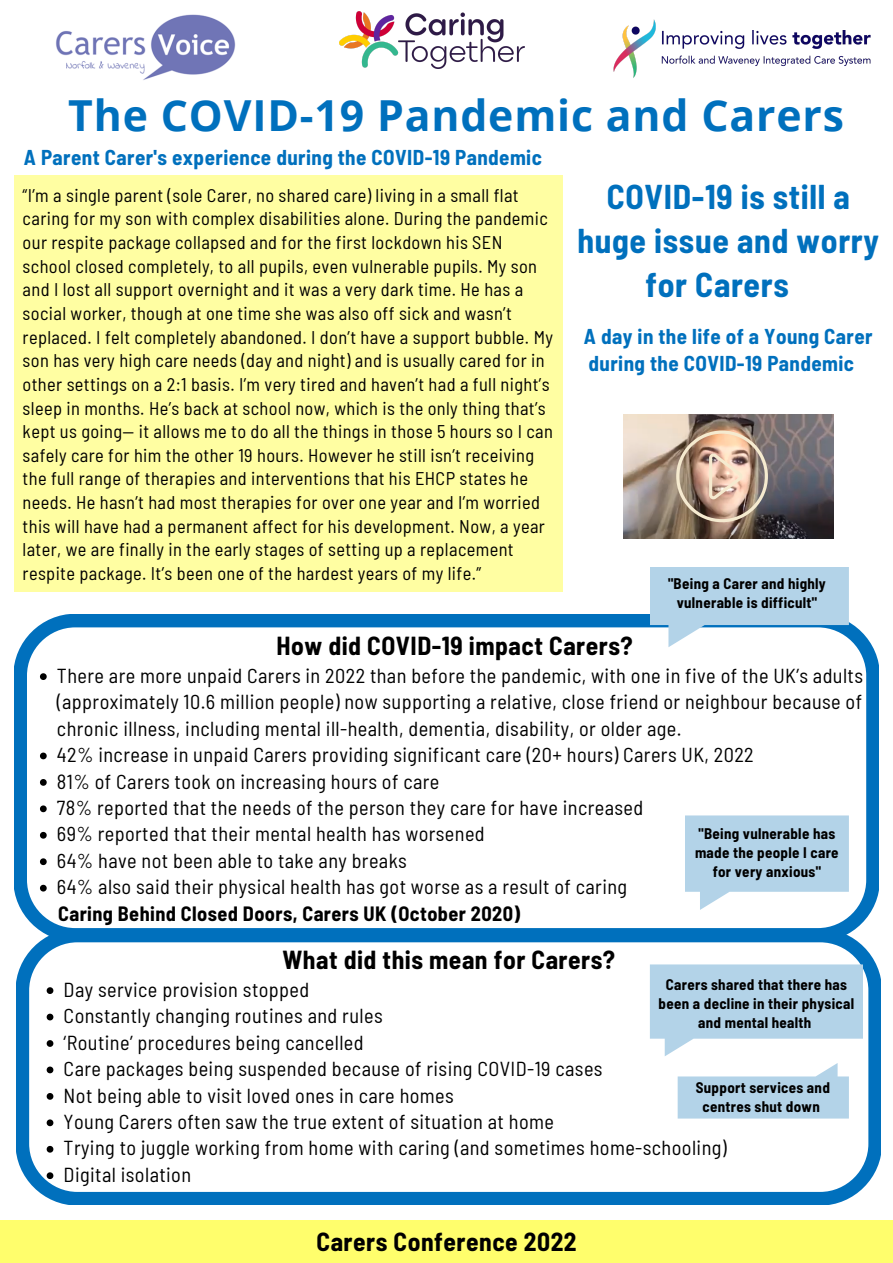
<style>
.page{position:relative;width:893px;height:1263px;background:#fff}
.page>*{position:absolute;margin:0;border:0;box-sizing:border-box;transform-origin:0 0}
.t1{font:700 42.75px "Open Sans";letter-spacing:.02em;color:#0070bd}
.t2{font:700 semi-condensed 33.67px "Barlow";letter-spacing:.02em;color:#0070bd}
.t3{font:700 semi-condensed 25.5px "Barlow";letter-spacing:.02em;color:#000}
.t4{font:700 semi-condensed 21px/27px "Barlow";letter-spacing:.02em;color:#0070bd}
.t5{font:semi-condensed 20.25px/26.4px "Barlow";letter-spacing:.02em;color:#000}
.t6{font:700 semi-condensed 20.25px "Barlow";letter-spacing:.02em;color:#000}
.t7{font:semi-condensed 18.38px/23.6px "Barlow";letter-spacing:.02em;color:#000}
.t8{font:700 semi-condensed 15px/19.1px "Barlow";letter-spacing:.02em;color:#000;text-align:center}
</style>
<div class="page">
<svg style="left:14px;top:615px;width:865px;height:314px"></svg>
<img style="left:56px;top:14px;width:180px;height:66px">
<svg style="left:40px;top:673px;width:7px;height:7px"></svg>
<svg style="left:40px;top:752px;width:7px;height:7px"></svg>
<svg style="left:40px;top:779px;width:7px;height:7px"></svg>
<svg style="left:40px;top:805px;width:7px;height:7px"></svg>
<svg style="left:40px;top:832px;width:7px;height:7px"></svg>
<svg style="left:40px;top:858px;width:7px;height:7px"></svg>
<svg style="left:40px;top:885px;width:7px;height:6px"></svg>
<div style="left:14px;top:175px;width:549px;height:417px;background:#fffea2"></div>
<svg style="left:650px;top:567px;width:199px;height:80px"></svg>
<svg style="left:16px;top:929px;width:865px;height:275px"></svg>
<svg style="left:47px;top:987px;width:6px;height:7px"></svg>
<svg style="left:47px;top:1014px;width:6px;height:6px"></svg>
<svg style="left:47px;top:1040px;width:6px;height:7px"></svg>
<svg style="left:47px;top:1066px;width:6px;height:7px"></svg>
<svg style="left:47px;top:1093px;width:6px;height:7px"></svg>
<svg style="left:47px;top:1119px;width:6px;height:7px"></svg>
<svg style="left:47px;top:1146px;width:6px;height:6px"></svg>
<svg style="left:47px;top:1172px;width:6px;height:7px"></svg>
<svg style="left:685px;top:815px;width:164px;height:95px"></svg>
<svg style="left:677px;top:1063px;width:172px;height:55px"></svg>
<svg style="left:650px;top:964px;width:213px;height:92px"></svg>
<img style="left:613px;top:19px;width:258px;height:59px">
<img style="left:339px;top:12px;width:186px;height:56px">
<img style="left:623px;top:415px;width:210px;height:123px">
<img style="left:676px;top:430px;width:92px;height:92px">
<h1 class="t1" style="left:68px;top:85px;width:777px">The COVID-19 Pandemic and Carers</h1>
<p class="t4" style="left:24px;top:143px;width:519px">A Parent Carer's experience during the COVID-19 Pandemic</p>
<p class="t7" style="left:23px;top:183px;width:532px">“I’m a single parent (sole Carer, no shared care) living in a small flat caring for my son with complex disabilities alone. During the pandemic our respite package collapsed and for the first lockdown his SEN school closed completely, to all pupils, even vulnerable pupils. My son and I lost all support overnight and it was a very dark time. He has a social worker, though at one time she was also off sick and wasn’t replaced. I felt completely abandoned. I don’t have a support bubble. My son has very high care needs (day and night) and is usually cared for in other settings on a 2:1 basis. I’m very tired and haven’t had a full night’s sleep in months. He’s back at school now, which is the only thing that’s kept us going— it allows me to do all the things in those 5 hours so I can safely care for him the other 19 hours. However he still isn’t receiving the full range of therapies and interventions that his EHCP states he needs. He hasn’t had most therapies for over one year and I’m worried this will have had a permanent affect for his development. Now, a year later, we are finally in the early stages of setting up a replacement respite package. It’s been one of the hardest years of my life.”</p>
<h2 class="t2" style="left:606px;top:175px;width:245px">COVID-19 is still a</h2>
<h2 class="t2" style="left:577px;top:219px;width:303px">huge issue and worry</h2>
<h2 class="t2" style="left:645px;top:263px;width:145px">for Carers</h2>
<p class="t4" style="left:584px;top:322px;width:290px">A day in the life of a Young Carer during the COVID-19 Pandemic</p>
<p class="t8" style="left:668px;top:573px;width:159px">"Being a Carer and highly vulnerable is difficult"</p>
<h3 class="t3" style="left:276px;top:629px;width:358px">How did COVID-19 impact Carers?</h3>
<p class="t5" style="left:57px;top:661px;width:807px">There are more unpaid Carers in 2022 than before the pandemic, with one in five of the UK’s adults (approximately 10.6 million people) now supporting a relative, close friend or neighbour because of chronic illness, including mental ill-health, dementia, disability, or older age.<br>42% increase in unpaid Carers providing significant care (20+ hours) Carers UK, 2022<br>81% of Carers took on increasing hours of care<br>78% reported that the needs of the person they care for have increased<br>69% reported that their mental health has worsened<br>64% have not been able to take any breaks<br>64% also said their physical health has got worse as a result of caring</p>
<p class="t8" style="left:695px;top:823px;width:145px">"Being vulnerable has made the people I care for very anxious"</p>
<p class="t6" style="left:58px;top:900px;width:463px">Caring Behind Closed Doors, Carers UK (October 2020)</p>
<h3 class="t3" style="left:282px;top:943px;width:334px">What did this mean for Carers?</h3>
<p class="t8" style="left:658px;top:974px;width:197px">Carers shared that there has been a decline in their physical and mental health</p>
<p class="t5" style="left:64px;top:975px;width:664px">Day service provision stopped<br>Constantly changing routines and rules<br>‘Routine’ procedures being cancelled<br>Care packages being suspended because of rising COVID-19 cases<br>Not being able to visit loved ones in care homes<br>Young Carers often saw the true extent of situation at home<br>Trying to juggle working from home with caring (and sometimes home-schooling)<br>Digital isolation</p>
<p class="t8" style="left:695px;top:1077px;width:136px">Support services and centres shut down</p>
<h3 class="t3" style="left:316px;top:1225px;width:262px">Carers Conference 2022</h3>
</div>
